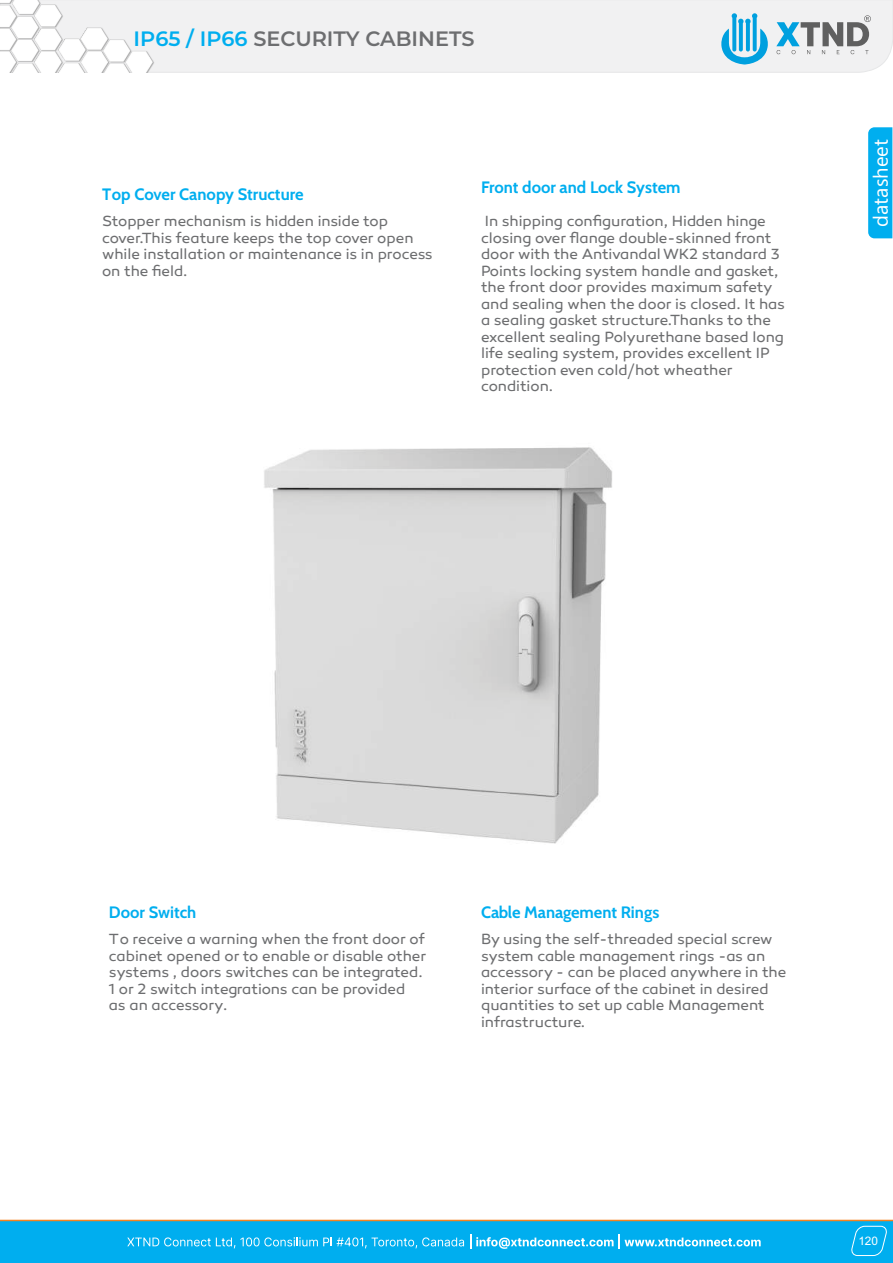
<style>
.page{position:relative;width:893px;height:1263px;background:#fff}
.page>*{position:absolute;margin:0;border:0;box-sizing:border-box;transform-origin:0 0}
.t1{font:600 20.85px "Montserrat";color:#6d6e70}
.t2{font:20.25px "Ebrima";color:#fff}
.t3{font:700 16.5px "Cabin";color:#00aeef}
.t4{font:15px/16.5px "Canaro";letter-spacing:-.005em;color:#6d6e70}
.t5{font:11.7px "Arial";color:#fff}
.s1{color:#00aeef}
</style>
<div class="page">
<div style="left:0;top:1220px;width:893px;height:42px;background:#00aeef"></div>
<hr style="left:0;top:1220px;width:893px;height:1px;background:#f5821f">
<svg style="left:127px;top:1237px;width:337px;height:11px"></svg>
<svg style="left:470px;top:1235px;width:291px;height:14px"></svg>
<svg style="left:851px;top:1225px;width:36px;height:31px"></svg>
<div style="left:868px;top:127px;width:24px;height:111px;background:#00aeef"></div>
<div style="left:9px;top:0;width:884px;height:73px;background:#f1f1f2"></div>
<img style="left:0;top:0;width:156px;height:72px">
<svg style="left:720px;top:13px;width:49px;height:52px"></svg>
<svg style="left:776px;top:15px;width:95px;height:39px"></svg>
<img style="left:264px;top:447px;width:348px;height:397px">
<h1 class="t1" style="left:134px;top:26px;width:342px"><span class="s1">IP65 / IP66</span> SECURITY CABINETS</h1>
<p class="t3" style="left:102px;top:184px;width:203px">Top Cover Canopy Structure</p>
<p class="t4" style="left:102px;top:214px;width:332px">Stopper mechanism is hidden inside top cover.This feature keeps the top cover open while installation or maintenance is in process on the field.</p>
<p class="t3" style="left:481px;top:177px;width:201px">Front door and Lock System</p>
<p class="t4" style="left:481px;top:214px;width:305px">In shipping configuration, Hidden hinge closing over flange double-skinned front door with the Antivandal WK2 standard 3<br>Points locking system handle and gasket, the front door provides maximum safety and sealing when the door is closed. It has a sealing gasket structure.Thanks to the excellent sealing Polyurethane based long life sealing system, provides excellent IP protection even cold/hot wheather condition.</p>
<h2 class="t2" style="left:873px;top:227px;width:89px;rotate:-90deg">datasheet</h2>
<p class="t3" style="left:109px;top:902px;width:89px">Door Switch</p>
<p class="t4" style="left:109px;top:933px;width:319px">To receive a warning when the front door of cabinet opened or to enable or disable other systems , doors switches can be integrated.<br>1 or 2 switch integrations can be provided<br>as an accessory.</p>
<p class="t3" style="left:481px;top:902px;width:180px">Cable Management Rings</p>
<p class="t4" style="left:481px;top:933px;width:307px">By using the self-threaded special screw system cable management rings -as an accessory - can be placed anywhere in the interior surface of the cabinet in desired quantities to set up cable Management infrastructure.</p>
<p class="t5" style="left:858px;top:1236px;width:21px">120</p>
</div>
